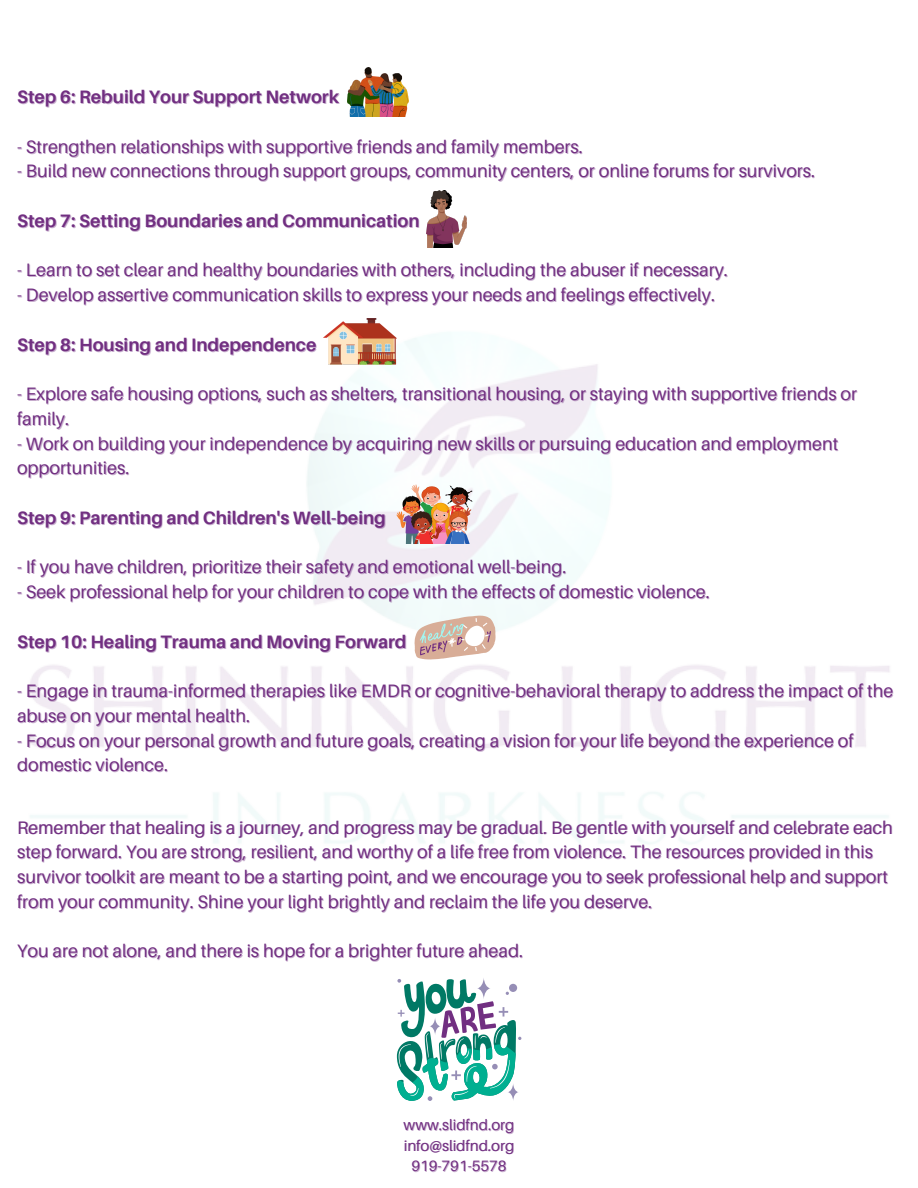
<style>
.page{position:relative;width:918px;height:1188px;background:#fff}
.page>*{position:absolute;margin:0;border:0;box-sizing:border-box;transform-origin:0 0}
.t1{font:18px/24.8px "Aileron";color:#712f81}
.t2{font:700 18px "Aileron";color:#712f81}
.t3{font:15px "Aileron";color:#712f81}
</style>
<div class="page">
<img style="left:396px;top:484px;width:77px;height:60px">
<img style="left:323px;top:319px;width:73px;height:46px">
<img style="left:427px;top:191px;width:39px;height:56px">
<img style="left:348px;top:68px;width:60px;height:48px">
<svg style="left:415px;top:616px;width:81px;height:44px"></svg>
<svg style="left:397px;top:978px;width:124px;height:123px"></svg>
<p class="t2" style="left:17px;top:86px;width:324px">Step 6: Rebuild Your Support Network</p>
<p class="t1" style="left:17px;top:134px;width:567px">- Strengthen relationships with supportive friends and family members.</p>
<p class="t1" style="left:17px;top:158px;width:799px">- Build new connections through support groups, community centers, or online forums for survivors.</p>
<p class="t2" style="left:17px;top:210px;width:404px">Step 7: Setting Boundaries and Communication</p>
<p class="t1" style="left:17px;top:257px;width:712px">- Learn to set clear and healthy boundaries with others, including the abuser if necessary.</p>
<p class="t1" style="left:17px;top:282px;width:699px">- Develop assertive communication skills to express your needs and feelings effectively.</p>
<p class="t2" style="left:17px;top:333px;width:301px">Step 8: Housing and Independence</p>
<p class="t1" style="left:17px;top:381px;width:842px">- Explore safe housing options, such as shelters, transitional housing, or staying with supportive friends or family.</p>
<p class="t1" style="left:17px;top:431px;width:823px">- Work on building your independence by acquiring new skills or pursuing education and employment opportunities.</p>
<p class="t2" style="left:17px;top:507px;width:370px">Step 9: Parenting and Children's Well-being</p>
<p class="t1" style="left:17px;top:554px;width:551px">- If you have children, prioritize their safety and emotional well-being.</p>
<p class="t1" style="left:17px;top:579px;width:694px">- Seek professional help for your children to cope with the effects of domestic violence.</p>
<p class="t2" style="left:17px;top:630px;width:391px">Step 10: Healing Trauma and Moving Forward</p>
<p class="t1" style="left:17px;top:678px;width:878px">- Engage in trauma-informed therapies like EMDR or cognitive-behavioral therapy to address the impact of the abuse on your mental health.</p>
<p class="t1" style="left:17px;top:728px;width:838px">- Focus on your personal growth and future goals, creating a vision for your life beyond the experience of domestic violence.</p>
<p class="t1" style="left:17px;top:815px;width:877px">Remember that healing is a journey, and progress may be gradual. Be gentle with yourself and celebrate each step forward. You are strong, resilient, and worthy of a life free from violence. The resources provided in this survivor toolkit are meant to be a starting point, and we encourage you to seek professional help and support from your community. Shine your light brightly and reclaim the life you deserve.</p>
<p class="t1" style="left:17px;top:938px;width:507px">You are not alone, and there is hope for a brighter future ahead.</p>
<p class="t3" style="left:404px;top:1116px;width:112px">www.slidfnd.org</p>
<p class="t3" style="left:404px;top:1136px;width:112px">info@slidfnd.org</p>
<p class="t3" style="left:411px;top:1156px;width:97px">919-791-5578</p>
</div>
